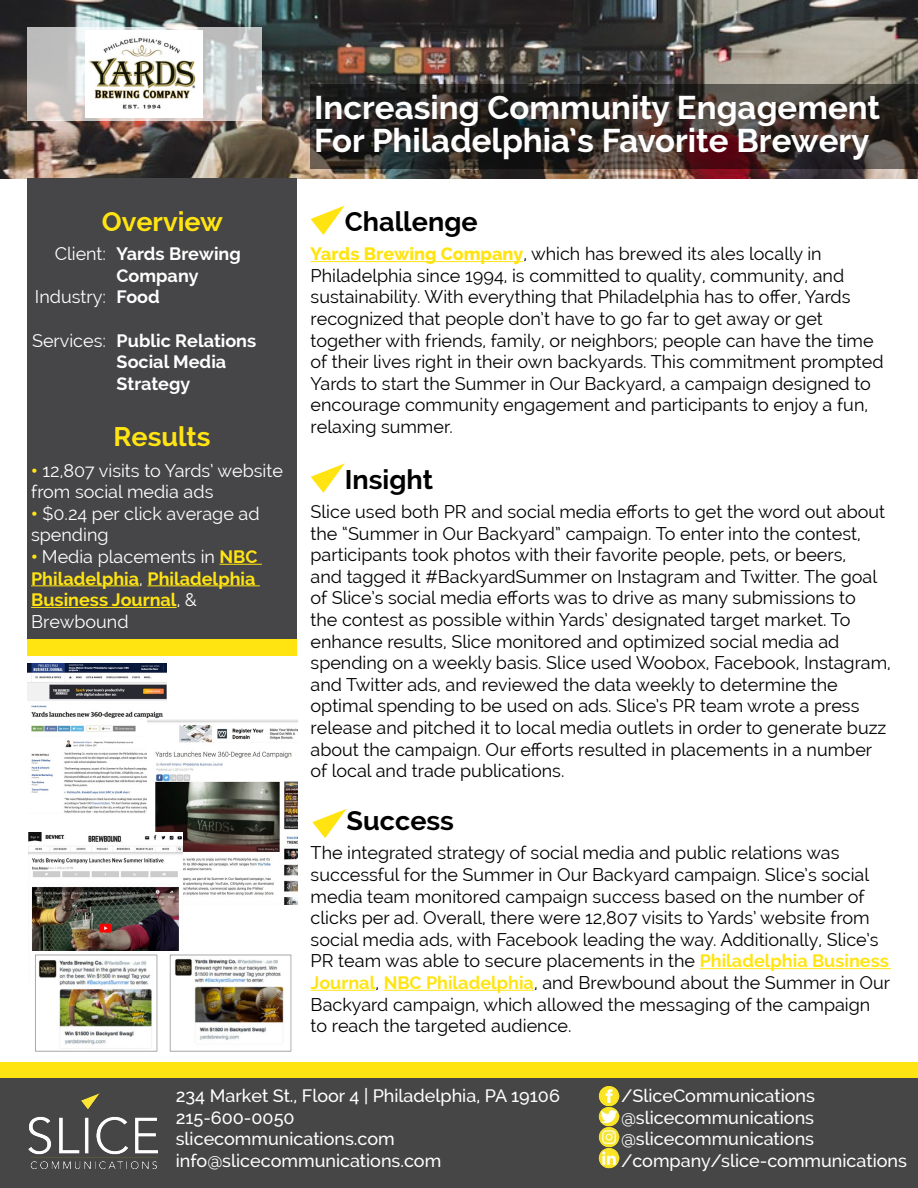
<style>
.page{position:relative;width:918px;height:1188px;background:#fff}
.page>*{position:absolute;margin:0;border:0;box-sizing:border-box;transform-origin:0 0}
.t1{font:700 33px/33px "Raleway";color:#fff}
.t2{font:700 27px "Raleway";color:#000101}
.t3{font:700 27px "Raleway";color:#ffe412}
.t4{font:18px/21.6px "Raleway";color:#000101}
.t5{font:18px/21.6px "Raleway";color:#000}
.t6{font:500 18px/21.6px "Raleway";color:#fff}
.t7{font:18px/21.6px "Raleway";color:#fff}
.t8{font:700 18px/21.6px "Raleway";color:#ffe412}
.t9{font:700 18px/21.6px "Raleway";color:#fff}
.s1{font-weight:800;color:#ffe412}
.s2{font-weight:800}
.s3{font-weight:400;color:#fff}
.s4{font-weight:700;color:#ffe412}
</style>
<div class="page">
<div style="left:0;top:1078px;width:918px;height:110px;background:#464647"></div>
<img style="left:29px;top:1093px;width:129px;height:76px">
<div style="left:0;top:1063px;width:918px;height:15px;background:#ffe412"></div>
<img style="left:599px;top:1085px;width:21px;height:84px">
<img style="left:0;top:0;width:918px;height:179px">
<svg style="left:310px;top:84px;width:608px;height:85px;background:#342b28"></svg>
<svg style="left:27px;top:27px;width:234px;height:94px;background:#cbcbca"></svg>
<svg style="left:311px;top:206px;width:34px;height:29px"></svg>
<svg style="left:311px;top:463px;width:34px;height:30px"></svg>
<hr style="left:311px;top:261px;width:212px;height:1px;background:#ffe412">
<div style="left:27px;top:179px;width:270px;height:460px;background:#464547"></div>
<hr style="left:220px;top:564px;width:42px;height:1px;background:#ffe412">
<hr style="left:31px;top:585px;width:108px;height:1px;background:#ffe412">
<hr style="left:147px;top:585px;width:113px;height:1px;background:#ffe412">
<hr style="left:31px;top:607px;width:146px;height:1px;background:#ffe412">
<div style="left:27px;top:639px;width:270px;height:17px;background:#ffe412"></div>
<svg style="left:312px;top:809px;width:35px;height:29px"></svg>
<hr style="left:700px;top:968px;width:191px;height:1px;background:#ffe412">
<hr style="left:311px;top:990px;width:64px;height:1px;background:#ffe412">
<hr style="left:384px;top:990px;width:150px;height:1px;background:#ffe412">
<img style="left:85px;top:30px;width:118px;height:88px">
<img style="left:27px;top:664px;width:139px;height:149px">
<img style="left:147px;top:719px;width:150px;height:185px">
<img style="left:29px;top:832px;width:153px;height:119px">
<img style="left:35px;top:954px;width:257px;height:98px">
<h2 class="t3" style="left:102px;top:206px;width:123px">Overview</h2>
<p class="t7" style="left:55px;top:243px;width:53px">Client:</p>
<p class="t7" style="left:35px;top:286px;width:73px">Industry:</p>
<p class="t7" style="left:32px;top:329px;width:76px">Services:</p>
<p class="t9" style="left:117px;top:243px;width:126px">Yards Brewing<br>Company<br>Food</p>
<p class="t9" style="left:117px;top:330px;width:141px">Public Relations<br>Social Media<br>Strategy</p>
<h2 class="t3" style="left:113px;top:422px;width:99px">Results</h2>
<p class="t7" style="left:31px;top:459px;width:253px"><span class="s1">•</span> 12,807 visits to Yards’ website from social media ads</p>
<p class="t7" style="left:31px;top:503px;width:230px"><span class="s1">•</span> $0.24 per click average ad spending</p>
<p class="t8" style="left:31px;top:546px;width:228px"><span class="s2">•</span> <span class="s3">Media placements in</span> NBC<br>Philadelphia<span class="s3">,</span> Philadelphia<br>Business Journal<span class="s3">, &amp;<br>Brewbound</span></p>
<h1 class="t1" style="left:314px;top:91px;width:568px">Increasing Community Engagement<br>For Philadelphia’s Favorite Brewery</h1>
<h2 class="t2" style="left:345px;top:206px;width:134px">Challenge</h2>
<p class="t4" style="left:311px;top:243px;width:575px"><span class="s1">Yards Brewing Company</span>, which has brewed its ales locally in Philadelphia since 1994, is committed to quality, community, and sustainability. With everything that Philadelphia has to offer, Yards recognized that people don’t have to go far to get away or get together with friends, family, or neighbors; people can have the time of their lives right in their own backyards. This commitment prompted Yards to start the Summer in Our Backyard, a campaign designed to encourage community engagement and participants to enjoy a fun, relaxing summer.</p>
<h2 class="t2" style="left:345px;top:464px;width:90px">Insight</h2>
<p class="t4" style="left:311px;top:501px;width:582px">Slice used both PR and social media efforts to get the word out about the “Summer in Our Backyard” campaign. To enter into the contest, participants took photos with their favorite people, pets, or beers,<br>and tagged it #BackyardSummer on Instagram and Twitter. The goal of Slice’s social media efforts was to drive as many submissions to<br>the contest as possible within Yards’ designated target market. To enhance results, Slice monitored and optimized social media ad spending on a weekly basis. Slice used Woobox, Facebook, Instagram, and Twitter ads, and reviewed the data weekly to determine the optimal spending to be used on ads. Slice’s PR team wrote a press release and pitched it to local media outlets in order to generate buzz about the campaign. Our efforts resulted in placements in a number of local and trade publications.</p>
<h2 class="t2" style="left:347px;top:805px;width:109px">Success</h2>
<p class="t5" style="left:311px;top:842px;width:581px">The integrated strategy of social media and public relations was successful for the Summer in Our Backyard campaign. Slice’s social media team monitored campaign success based on the number of clicks per ad. Overall, there were 12,807 visits to Yards’ website from social media ads, with Facebook leading the way. Additionally, Slice’s PR team was able to secure placements in the <span class="s4">Philadelphia Business Journal</span>, <span class="s4">NBC Philadelphia</span>, and Brewbound about the Summer in Our Backyard campaign, which allowed the messaging of the campaign to reach the targeted audience.</p>
<p class="t6" style="left:176px;top:1085px;width:386px">234 Market St., Floor 4 | Philadelphia, PA 19106<br>215-600-0050<br>slicecommunications.com info@slicecommunications.com</p>
<p class="t6" style="left:621px;top:1085px;width:287px">/SliceCommunications @slicecommunications @slicecommunications /company/slice-communications</p>
</div>
